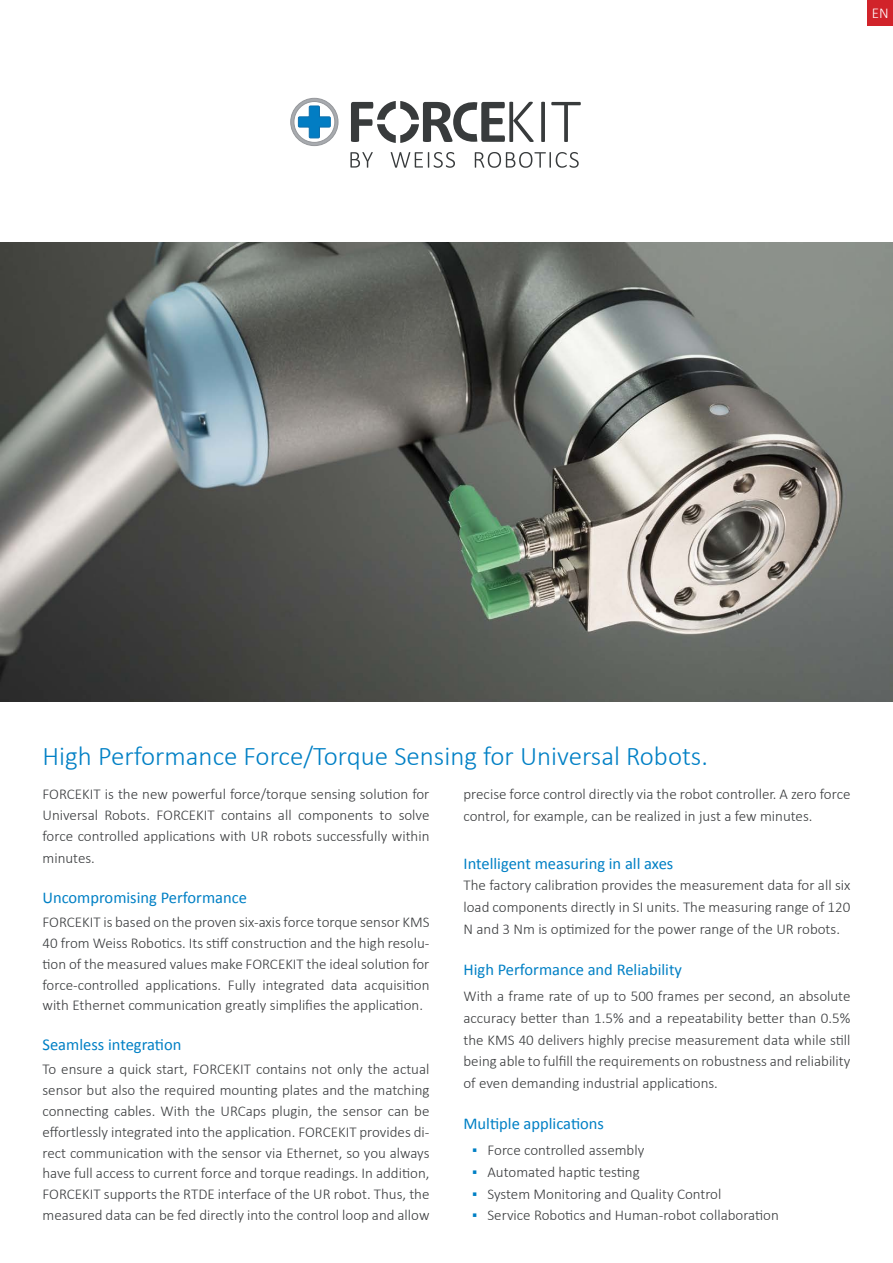
<style>
.page{position:relative;width:893px;height:1263px;background:#fff}
.page>*{position:absolute;margin:0;border:0;box-sizing:border-box;transform-origin:0 0}
.Überschrift_groß{font:300 27px "Calibri";color:#0080c5}
.Überschrift{font:16.5px "Calibri";color:#0080c5}
.t1{font:300 15px/20.9px "Calibri";color:#393b3d;text-align:justify}
.t2{font:300 15px "Calibri";color:#fff}
.s1{font-weight:400;color:#0080c5}
</style>
<div class="page">
<div style="left:867px;top:0;width:26px;height:26px;background:#d1232a"></div>
<svg style="left:350px;top:152px;width:23px;height:16px"></svg>
<svg style="left:391px;top:152px;width:64px;height:16px"></svg>
<svg style="left:475px;top:152px;width:104px;height:16px"></svg>
<svg style="left:541px;top:102px;width:4px;height:40px"></svg>
<svg style="left:551px;top:102px;width:30px;height:40px"></svg>
<svg style="left:351px;top:101px;width:183px;height:42px"></svg>
<svg style="left:290px;top:98px;width:48px;height:48px"></svg>
<img style="left:0;top:242px;width:893px;height:460px">
<p class="t2" style="left:872px;top:3px;width:18px">EN</p>
<p class="Überschrift_groß" style="left:43px;top:740px;width:667px">High Performance Force/Torque Sensing for Universal Robots.</p>
<p class="t1" style="left:43px;top:783px;width:388px">FORCEKIT is the new powerful force/torque sensing solution for Universal Robots. FORCEKIT contains all components to solve force controlled applications with UR robots successfully within</p>
<p class="t1" style="left:43px;top:848px;width:54px">minutes.</p>
<p class="Überschrift" style="left:43px;top:887px;width:206px">Uncompromising Performance</p>
<p class="t1" style="left:43px;top:912px;width:388px">FORCEKIT is based on the proven six-axis force torque sensor KMS 40 from Weiss Robotics. Its stiff construction and the high resolu&shy;tion of the measured values make FORCEKIT the ideal solution for force-controlled applications. Fully integrated data acquisition with Ethernet communication greatly simplifies the application.</p>
<p class="Überschrift" style="left:43px;top:1034px;width:140px">Seamless integration</p>
<p class="t1" style="left:43px;top:1059px;width:388px">To ensure a quick start, FORCEKIT contains not only the actual sensor but also the required mounting plates and the matching connecting cables. With the URCaps plugin, the sensor can be effortlessly integrated into the application. FORCEKIT provides di&shy;rect communication with the sensor via Ethernet, so you always have full access to current force and torque readings. In addition, FORCEKIT supports the RTDE interface of the UR robot. Thus, the measured data can be fed directly into the control loop and allow</p>
<p class="t1" style="left:463px;top:783px;width:388px;line-height:21.9px">precise force control directly via the robot controller. A zero force control, for example, can be realized in just a few minutes.</p>
<p class="Überschrift" style="left:463px;top:853px;width:211px">Intelligent measuring in all axes</p>
<p class="t1" style="left:463px;top:874px;width:388px;line-height:21.9px">The factory calibration provides the measurement data for all six load components directly in SI units. The measuring range of 120<br>N and 3 Nm is optimized for the power range of the UR robots.</p>
<p class="Überschrift" style="left:463px;top:959px;width:220px">High Performance and Reliability</p>
<p class="t1" style="left:463px;top:984px;width:388px;line-height:21.9px">With a frame rate of up to 500 frames per second, an absolute accuracy better than 1.5% and a repeatability better than 0.5% the KMS 40 delivers highly precise measurement data while still being able to fulfill the requirements on robustness and reliability of even demanding industrial applications.</p>
<p class="Überschrift" style="left:463px;top:1113px;width:142px">Multiple applications</p>
<p class="t1" style="left:472px;top:1139px;width:174px"><span class="s1">▪</span> Force controlled assembly</p>
<p class="t1" style="left:472px;top:1161px;width:169px"><span class="s1">▪</span> Automated haptic testing</p>
<p class="t1" style="left:472px;top:1183px;width:251px"><span class="s1">▪</span> System Monitoring and Quality Control</p>
<p class="t1" style="left:472px;top:1205px;width:308px"><span class="s1">▪</span> Service Robotics and Human-robot collaboration</p>
</div>
